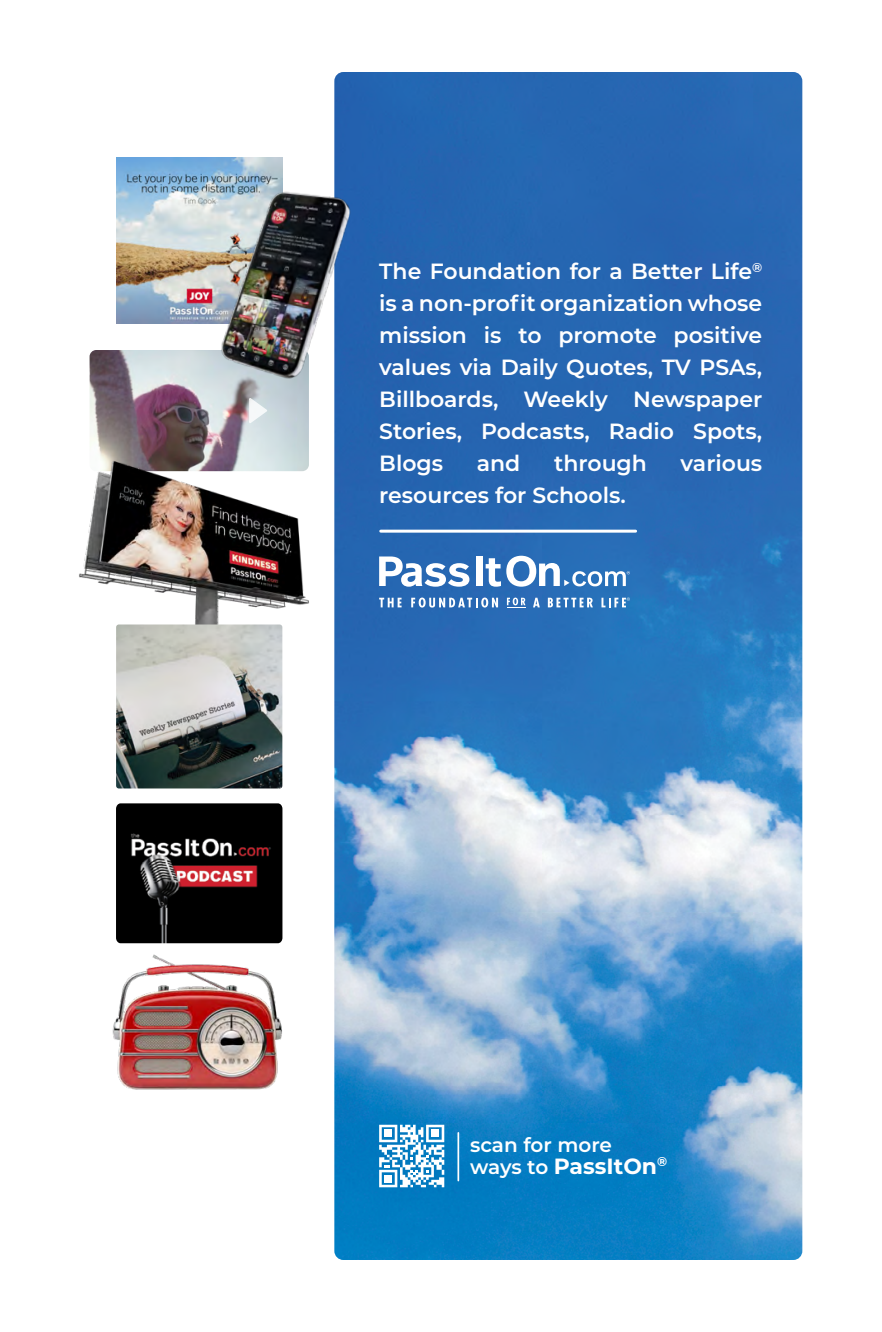
<style>
.page{position:relative;width:882px;height:1332px;background:#fff}
.page>*{position:absolute;margin:0;border:0;box-sizing:border-box;transform-origin:0 0}
.t1{font:600 22px/32px "Montserrat";color:#fff;text-align:justify}
.t2{font:700 22px "Montserrat";color:#fff}
.t3{font:600 20px "Montserrat";color:#fff}
.s1{font-weight:600;font-size:20px}
</style>
<div class="page">
<img style="left:334px;top:72px;width:468px;height:1188px">
<div style="left:476px;top:556px;width:7px;height:30px;background:#fff"></div>
<svg style="left:379px;top:557px;width:90px;height:30px"></svg>
<svg style="left:379px;top:598px;width:23px;height:9px"></svg>
<svg style="left:411px;top:597px;width:87px;height:11px"></svg>
<svg style="left:533px;top:598px;width:7px;height:9px"></svg>
<svg style="left:548px;top:598px;width:45px;height:9px"></svg>
<svg style="left:507px;top:598px;width:18px;height:10px"></svg>
<svg style="left:601px;top:597px;width:29px;height:10px"></svg>
<svg style="left:486px;top:556px;width:144px;height:31px"></svg>
<hr style="left:381px;top:530px;width:255px;height:3px;background:#fff">
<svg style="left:379px;top:1125px;width:65px;height:62px"></svg>
<div style="left:431px;top:1130px;width:8px;height:7px;background:#fff"></div>
<div style="left:384px;top:1175px;width:8px;height:7px;background:#fff"></div>
<div style="left:384px;top:1130px;width:8px;height:7px;background:#fff"></div>
<hr style="left:457px;top:1133px;width:2px;height:48px;background:#fff">
<img style="left:91px;top:351px;width:217px;height:104px">
<div style="left:88px;top:348px;width:223px;height:125px;border:2px solid #fff;border-radius:8px"></div>
<svg style="left:247px;top:396px;width:22px;height:29px"></svg>
<img style="left:79px;top:455px;width:232px;height:177px">
<img style="left:116px;top:158px;width:166px;height:166px">
<img style="left:212px;top:186px;width:151px;height:203px">
<img style="left:116px;top:803px;width:166px;height:140px">
<img style="left:116px;top:625px;width:166px;height:163px">
<img style="left:112px;top:954px;width:170px;height:136px">
<p class="t1" style="left:379px;top:254px;width:385px">The Foundation for a Better Life<sup>® </sup>is a non-profit organization whose mission is to promote positive values via Daily Quotes, TV PSAs, Billboards, Weekly Newspaper Stories, Podcasts, Radio Spots, Blogs</p>
<p class="t1" style="left:477px;top:446px;width:45px">and</p>
<p class="t1" style="left:554px;top:446px;width:94px">through</p>
<p class="t1" style="left:681px;top:446px;width:83px">various</p>
<p class="t1" style="left:379px;top:478px;width:248px">resources for Schools.</p>
<p class="t3" style="left:470px;top:1130px;width:144px">scan for more</p>
<p class="t2" style="left:470px;top:1150px;width:199px"><span class="s1">ways to</span> PassItOn<sup>®</sup></p>
</div>
